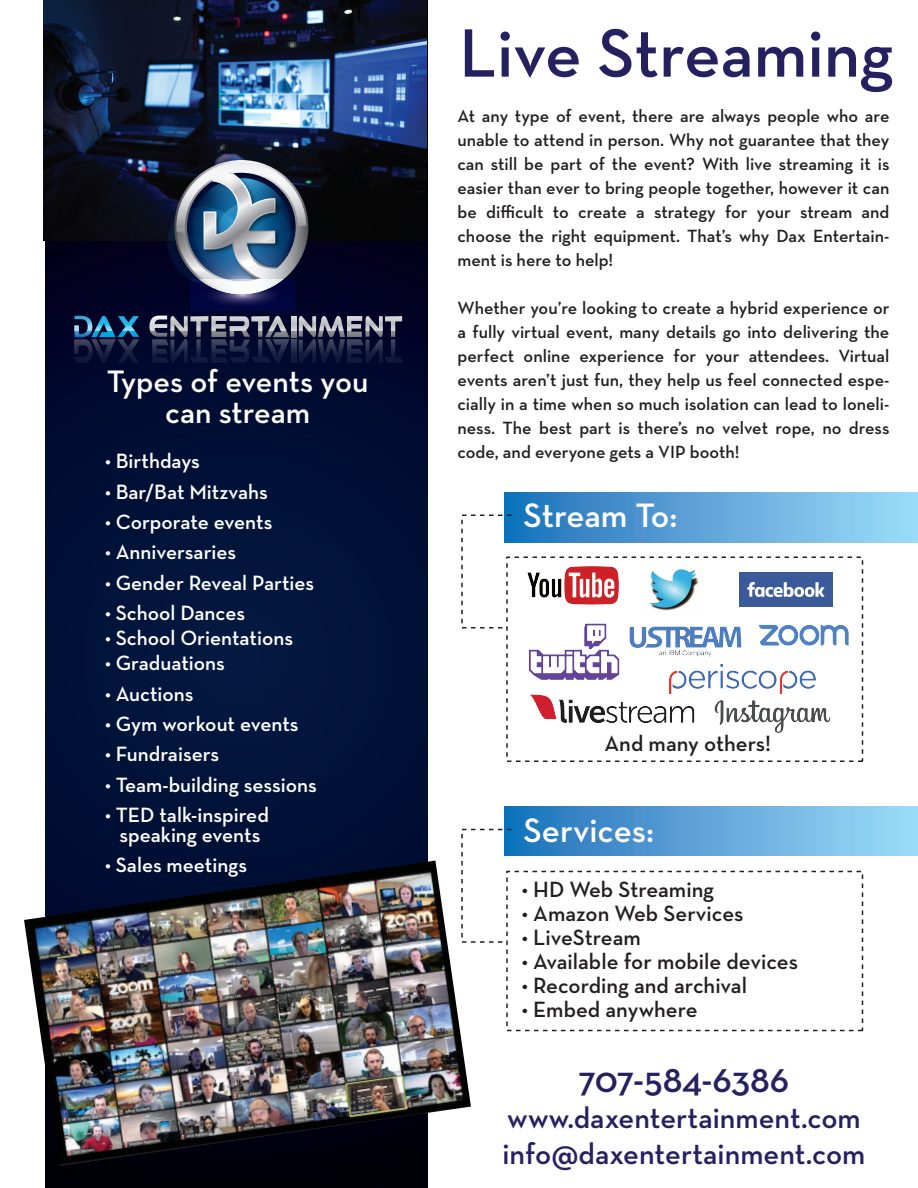
<style>
.page{position:relative;width:918px;height:1188px;background:#fff}
.page>*{position:absolute;margin:0;border:0;box-sizing:border-box;transform-origin:0 0}
.t1{font:600 69.6px "Neutra Text";color:#252161}
.t2{font:600 37.5px "Neutra Text";letter-spacing:-.015em;color:#252161}
.t3{font:600 34.5px "Neutra Text";color:#fff}
.t4{font:600 31.65px/30.3px "Neutra Text";letter-spacing:-.005em;color:#fff;text-align:center}
.t5{font:600 30px/36px "Neutra Text";color:#252161}
.t6{font:600 22.5px "Neutra Text";color:#231f20}
.t7{font:600 21px/19.6px "Neutra Text";color:#fff;text-align:center}
.t8{font:600 18px/24px "Neutra Text";color:#231f20;text-align:justify}
</style>
<div class="page">
<div style="left:504px;top:493px;width:414px;height:49px;background:linear-gradient(to right,#1b70ba,#a1dcf9)"></div>
<svg style="left:45px;top:0;width:383px;height:1188px;background:#010f33"></svg>
<div style="left:504px;top:806px;width:414px;height:50px;background:linear-gradient(to right,#1b70ba,#a1dcf9)"></div>
<svg style="left:461px;top:514px;width:52px;height:115px"></svg>
<div style="left:506px;top:557px;width:357px;height:205px;border:2px dashed #231f20"></div>
<svg style="left:461px;top:828px;width:52px;height:115px"></svg>
<div style="left:506px;top:871px;width:357px;height:160px;border:2px dashed #231f20"></div>
<img style="left:630px;top:626px;width:111px;height:30px">
<img style="left:649px;top:569px;width:50px;height:42px">
<img style="left:670px;top:664px;width:145px;height:29px">
<img style="left:529px;top:675px;width:188px;height:48px">
<img style="left:740px;top:572px;width:92px;height:35px">
<img style="left:528px;top:567px;width:90px;height:38px">
<img style="left:712px;top:693px;width:119px;height:40px">
<img style="left:759px;top:625px;width:90px;height:21px">
<img style="left:529px;top:623px;width:100px;height:60px">
<img style="left:44px;top:0;width:382px;height:240px">
<svg style="left:74px;top:339px;width:17px;height:24px"></svg>
<svg style="left:118px;top:339px;width:21px;height:24px"></svg>
<svg style="left:91px;top:339px;width:25px;height:26px"></svg>
<svg style="left:152px;top:339px;width:17px;height:24px"></svg>
<svg style="left:211px;top:339px;width:17px;height:24px"></svg>
<svg style="left:170px;top:339px;width:18px;height:24px"></svg>
<svg style="left:347px;top:339px;width:17px;height:24px"></svg>
<svg style="left:366px;top:339px;width:17px;height:24px"></svg>
<svg style="left:299px;top:339px;width:17px;height:24px"></svg>
<svg style="left:190px;top:339px;width:19px;height:24px"></svg>
<svg style="left:251px;top:339px;width:14px;height:24px"></svg>
<svg style="left:384px;top:339px;width:20px;height:24px"></svg>
<svg style="left:265px;top:339px;width:24px;height:26px"></svg>
<svg style="left:292px;top:339px;width:4px;height:24px"></svg>
<svg style="left:318px;top:339px;width:27px;height:25px"></svg>
<svg style="left:230px;top:340px;width:20px;height:23px"></svg>
<svg style="left:75px;top:316px;width:64px;height:21px"></svg>
<svg style="left:150px;top:160px;width:252px;height:178px;background:#353e53"></svg>
<img style="left:24px;top:861px;width:447px;height:305px">
<h3 class="t4" style="left:107px;top:366px;width:263px">Types of events you can stream</h3>
<p class="t7" style="left:105px;top:451px;width:97px">• Birthdays</p>
<p class="t7" style="left:105px;top:481px;width:164px">• Bar/Bat Mitzvahs</p>
<p class="t7" style="left:105px;top:511px;width:169px">• Corporate events</p>
<p class="t7" style="left:105px;top:542px;width:133px">• Anniversaries</p>
<p class="t7" style="left:105px;top:572px;width:211px">• Gender Reveal Parties</p>
<p class="t7" style="left:105px;top:602px;width:142px">• School Dances</p>
<p class="t7" style="left:105px;top:628px;width:190px">• School Orientations</p>
<p class="t7" style="left:105px;top:653px;width:121px">• Graduations</p>
<p class="t7" style="left:105px;top:683px;width:90px">• Auctions</p>
<p class="t7" style="left:105px;top:714px;width:195px">• Gym workout events</p>
<p class="t7" style="left:105px;top:744px;width:116px">• Fundraisers</p>
<p class="t7" style="left:105px;top:774px;width:213px">• Team-building sessions</p>
<p class="t7" style="left:105px;top:805px;width:166px">• TED talk-inspired speaking events</p>
<p class="t7" style="left:105px;top:855px;width:144px">• Sales meetings</p>
<h1 class="t1" style="left:459px;top:10px;width:436px">Live Streaming</h1>
<p class="t8" style="left:458px;top:104px;width:434px">At any type of event, there are always people who are unable to attend in person. Why not guarantee that they can still be part of the event? With live streaming it is easier than ever to bring people together, however it can be difficult to create a strategy for your stream and choose the right equipment. That’s why Dax Entertain&shy;ment is here to help!</p>
<p class="t8" style="left:458px;top:296px;width:434px">Whether you’re looking to create a hybrid experience or a fully virtual event, many details go into delivering the perfect online experience for your attendees. Virtual events aren’t just fun, they help us feel connected espe&shy;cially in a time when so much isolation can lead to loneli&shy;ness. The best part is there’s no velvet rope, no dress code, and everyone gets a VIP booth!</p>
<h3 class="t3" style="left:524px;top:494px;width:156px">Stream To:</h3>
<p class="t6" style="left:604px;top:729px;width:168px">And many others!</p>
<h3 class="t3" style="left:524px;top:809px;width:132px">Services:</h3>
<p class="t6" style="left:522px;top:875px;width:194px">• HD Web Streaming</p>
<p class="t6" style="left:522px;top:899px;width:223px">• Amazon Web Services</p>
<p class="t6" style="left:522px;top:923px;width:120px">• LiveStream</p>
<p class="t6" style="left:522px;top:948px;width:278px">• Available for mobile devices</p>
<p class="t6" style="left:522px;top:972px;width:227px">• Recording and archival</p>
<p class="t6" style="left:522px;top:996px;width:177px">• Embed anywhere</p>
<h2 class="t2" style="left:579px;top:1057px;width:212px">707-584-6386</h2>
<h3 class="t5" style="left:502px;top:1100px;width:364px">www.daxentertainment.com info@daxentertainment.com</h3>
</div>
